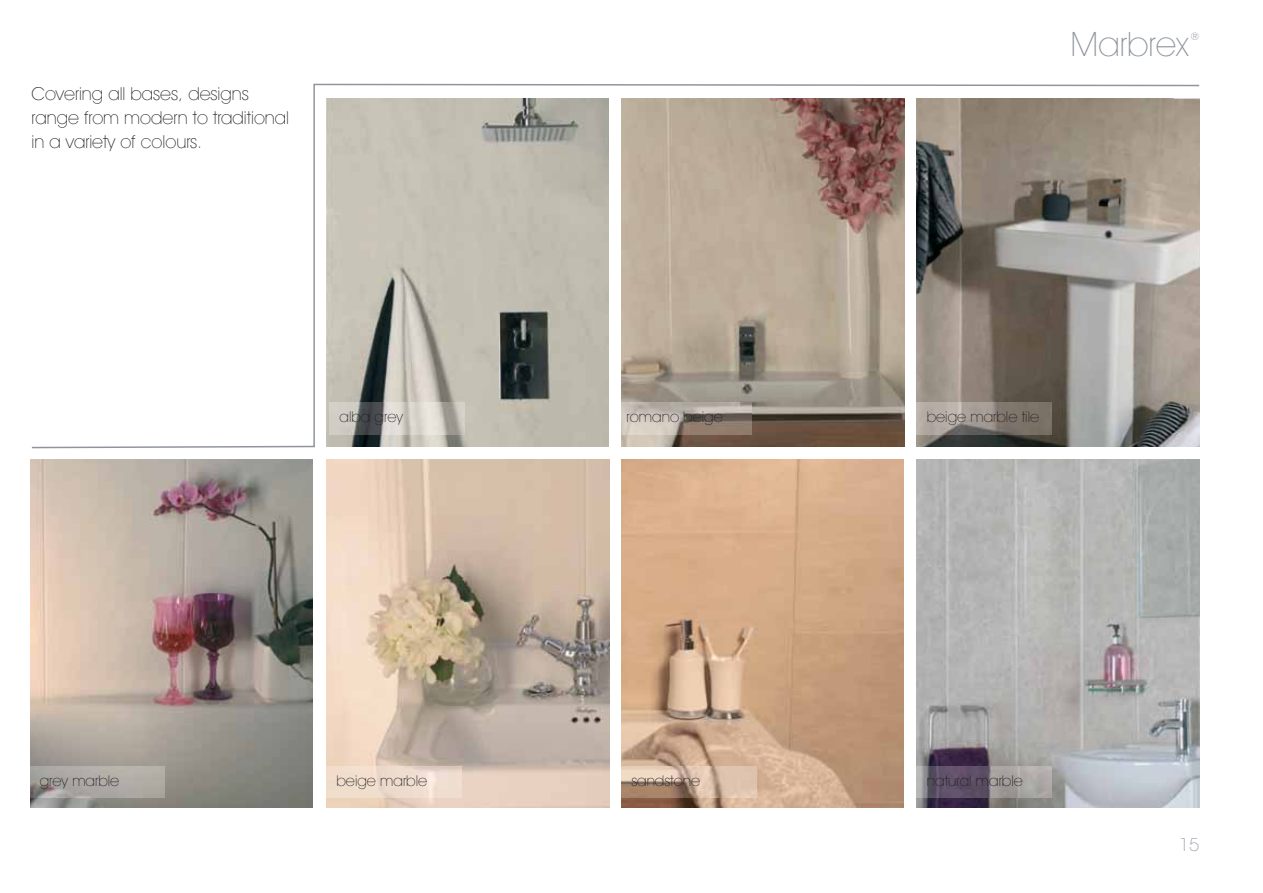
<style>
.page{position:relative;width:1263px;height:893px;background:#fff}
.page>*{position:absolute;margin:0;border:0;box-sizing:border-box;transform-origin:0 0}
.t1{font:200 33.9px "Avant Garde IT Cby BT";color:#90959d}
.t2{font:200 18px/24px "Avant Garde IT Cby BT";color:#231f20}
.t3{font:200 18px "Avant Garde IT Cby BT";color:#90959d}
.t4{font:200 15px "Avant Garde IT Cby BT";color:#231f20}
.t5{font:italic 200 10.5px "Avant Garde IT Cby BT";color:#90959d}
</style>
<div class="page">
<img style="left:327px;top:460px;width:283px;height:348px">
<img style="left:327px;top:766px;width:134px;height:32px">
<img style="left:30px;top:460px;width:283px;height:348px">
<img style="left:30px;top:766px;width:135px;height:32px">
<img style="left:621px;top:460px;width:283px;height:348px">
<img style="left:917px;top:460px;width:282px;height:348px">
<img style="left:917px;top:766px;width:135px;height:32px">
<img style="left:621px;top:766px;width:135px;height:32px">
<svg style="left:31px;top:83px;width:1169px;height:366px"></svg>
<p class="t2" style="left:31px;top:83px;width:259px">Covering all bases, designs range from modern to traditional in a variety of colours.</p>
<p class="t4" style="left:340px;top:412px;width:65px">alba grey</p>
<p class="t4" style="left:40px;top:775px;width:81px">grey marble</p>
<p class="t4" style="left:336px;top:775px;width:92px">bei ge marble</p>
<h1 class="t1" style="left:1070px;top:32px;width:120px">Marbrex</h1>
<p class="t5" style="left:1190px;top:30px;width:10px">®</p>
<p class="t4" style="left:627px;top:412px;width:98px">romano beige</p>
<p class="t4" style="left:927px;top:412px;width:114px">beige marble tile</p>
<p class="t4" style="left:631px;top:775px;width:70px">sandstone</p>
<p class="t4" style="left:927px;top:775px;width:97px">natural marble</p>
<p class="t3" style="left:1179px;top:837px;width:22px">15</p>
</div>
